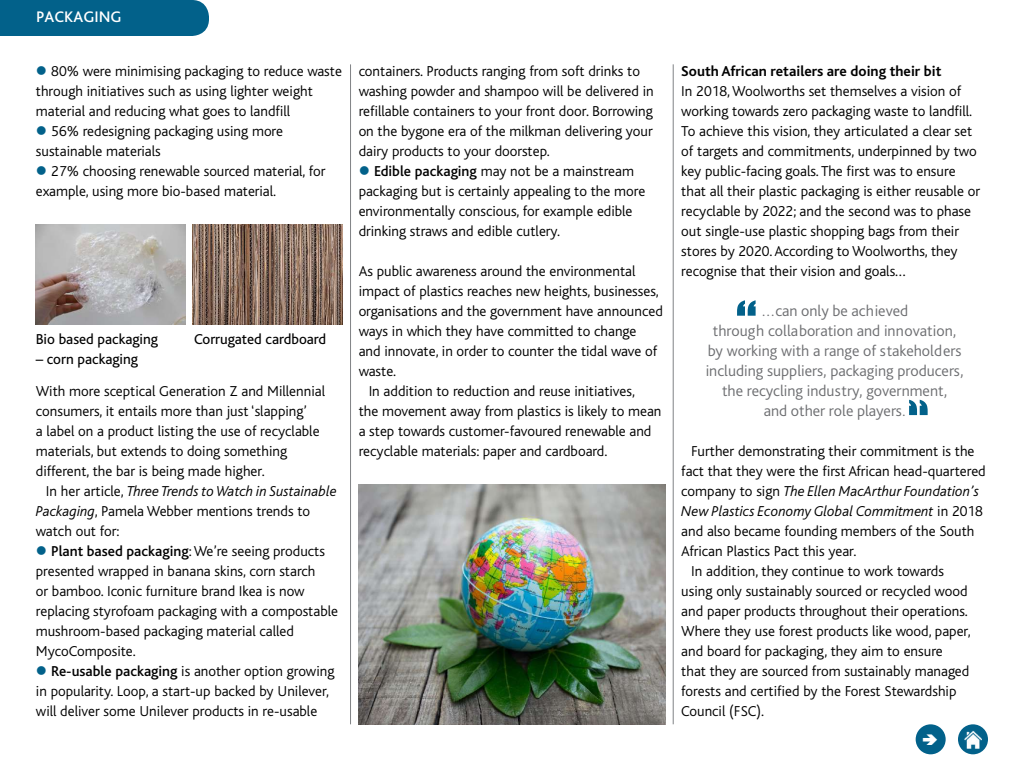
<style>
.page{position:relative;width:1024px;height:768px;background:#fff}
.page>*{position:absolute;margin:0;border:0;box-sizing:border-box;transform-origin:0 0}
.t1{font:60px "Impact";color:#02618a}
.t2{font:300 16px/20px "Bliss Pro";color:#6d6e71;text-align:center}
.t3{font:500 16px "Bliss Pro";color:#fff}
.t4{font:300 15px/20px "Bliss";color:#000}
.t5{font:italic 300 15px "Bliss";color:#000}
.t6{font:15px "Bliss";color:#000}
.t7{font:700 15px "Bliss";color:#000}
.s1{color:#02618a}
.s2{font-style:italic}
.s3{font-weight:500}
.s4{font-style:normal}
</style>
<div class="page">
<div style="left:0;top:0;width:209px;height:36px;background:#02618a"></div>
<div style="left:916px;top:724px;width:30px;height:30px;background:#02618a;border-radius:50%"></div>
<div style="left:958px;top:724px;width:30px;height:30px;background:#02618a;border-radius:50%"></div>
<img style="left:964px;top:730px;width:18px;height:18px">
<hr style="left:350px;top:64px;width:1px;height:660px;background:#808285">
<hr style="left:673px;top:64px;width:1px;height:660px;background:#808285">
<img style="left:193px;top:224px;width:150px;height:100px">
<img style="left:36px;top:224px;width:150px;height:100px">
<img style="left:359px;top:484px;width:306px;height:240px">
<p class="t3" style="left:36px;top:6px;width:87px">PACKAGING</p>
<p class="t4" style="left:36px;top:61px;width:308px"><span class="s1">●</span> 80% were minimising packaging to reduce waste through initiatives such as using lighter weight material and reducing what goes to landfill</p>
<p class="t4" style="left:36px;top:121px;width:249px"><span class="s1">●</span> 56% redesigning packaging using more sustainable materials</p>
<p class="t4" style="left:36px;top:161px;width:291px"><span class="s1">●</span> 27% choosing renewable sourced material, for example, using more bio-based material.</p>
<p class="t6" style="left:36px;top:332px;width:124px">Bio based packaging</p>
<p class="t6" style="left:194px;top:332px;width:134px">Corrugated cardboard</p>
<p class="t6" style="left:36px;top:352px;width:104px">– corn packaging</p>
<p class="t4" style="left:36px;top:381px;width:291px">With more sceptical Generation Z and Millennial consumers, it entails more than just ‘slapping’<br>a label on a product listing the use of recyclable materials, but extends to doing something different, the bar is being made higher.</p>
<p class="t4" style="left:36px;top:481px;width:302px;text-indent:10px">In her article, <span class="s2">Three Trends to Watch in Sustainable<br>Packaging</span>, Pamela Webber mentions trends to watch out for:</p>
<p class="t4" style="left:36px;top:541px;width:304px"><span class="s1">●</span> <span class="s3">Plant based packaging</span>: We’re seeing products presented wrapped in banana skins, corn starch<br>or bamboo. Iconic furniture brand Ikea is now replacing styrofoam packaging with a compostable mushroom-based packaging material called MycoComposite.</p>
<p class="t4" style="left:36px;top:661px;width:300px"><span class="s1">●</span> <span class="s3">Re-usable packaging</span> is another option growing in popularity. Loop, a start-up backed by Unilever, will deliver some Unilever products in re-usable</p>
<p class="t4" style="left:359px;top:61px;width:297px">containers. Products ranging from soft drinks to washing powder and shampoo will be delivered in refillable containers to your front door. Borrowing on the bygone era of the milkman delivering your dairy products to your doorstep.</p>
<p class="t4" style="left:359px;top:161px;width:288px"><span class="s1">●</span> <span class="s3">Edible packaging</span> may not be a mainstream packaging but is certainly appealing to the more environmentally conscious, for example edible drinking straws and edible cutlery.</p>
<p class="t4" style="left:359px;top:261px;width:278px">As public awareness around the environmental</p>
<p class="t4" style="left:359px;top:281px;width:302px">impact of plastics reaches new heights, businesses,</p>
<p class="t4" style="left:359px;top:301px;width:306px">organisations and the government have announced</p>
<p class="t4" style="left:359px;top:321px;width:279px">ways in which they have committed to change</p>
<p class="t4" style="left:359px;top:341px;width:300px">and innovate, in order to counter the tidal wave of</p>
<p class="t4" style="left:359px;top:361px;width:39px">waste.</p>
<p class="t4" style="left:369px;top:381px;width:268px">In addition to reduction and reuse initiatives,</p>
<p class="t4" style="left:359px;top:401px;width:304px">the movement away from plastics is likely to mean</p>
<p class="t4" style="left:359px;top:421px;width:294px">a step towards customer-favoured renewable and</p>
<p class="t4" style="left:359px;top:441px;width:250px">recyclable materials: paper and cardboard.</p>
<p class="t7" style="left:681px;top:63px;width:262px">South African retailers are doing their bit</p>
<p class="t4" style="left:681px;top:81px;width:300px">In 2018, Woolworths set themselves a vision of working towards zero packaging waste to landfill.<br>To achieve this vision, they articulated a clear set of targets and commitments, underpinned by two key public-facing goals. The first was to ensure that all their plastic packaging is either reusable or recyclable by 2022; and the second was to phase out single-use plastic shopping bags from their stores by 2020. According to Woolworths, they recognise that their vision and goals…</p>
<p class="t2" style="left:706px;top:300px;width:259px">…can only be achieved<br>through collaboration and innovation, by working with a range of stakeholders including suppliers, packaging producers, the recycling industry, government,<br>and other role players.</p>
<p class="t4" style="left:691px;top:441px;width:285px">Further demonstrating their commitment is the</p>
<p class="t4" style="left:681px;top:461px;width:306px">fact that they were the first African head-quartered</p>
<p class="t5" style="left:681px;top:483px;width:299px"><span class="s4">company to sign</span> The Ellen MacArthur Foundation’s</p>
<p class="t5" style="left:681px;top:503px;width:303px">New Plastics Economy Global Commitment <span class="s4">in 2018</span></p>
<p class="t4" style="left:681px;top:521px;width:295px">and also became founding members of the South</p>
<p class="t4" style="left:681px;top:541px;width:177px">African Plastics Pact this year.</p>
<p class="t4" style="left:691px;top:561px;width:254px">In addition, they continue to work towards</p>
<p class="t4" style="left:681px;top:581px;width:288px">using only sustainably sourced or recycled wood</p>
<p class="t4" style="left:681px;top:601px;width:288px">and paper products throughout their operations.</p>
<p class="t4" style="left:681px;top:621px;width:291px">Where they use forest products like wood, paper,</p>
<p class="t4" style="left:681px;top:641px;width:263px">and board for packaging, they aim to ensure</p>
<p class="t4" style="left:681px;top:661px;width:289px">that they are sourced from sustainably managed</p>
<p class="t4" style="left:681px;top:681px;width:277px">forests and certified by the Forest Stewardship</p>
<p class="t4" style="left:681px;top:701px;width:84px">Council (FSC).</p>
<h1 class="t1" style="left:736px;top:278px;width:22px">“</h1>
</div>
